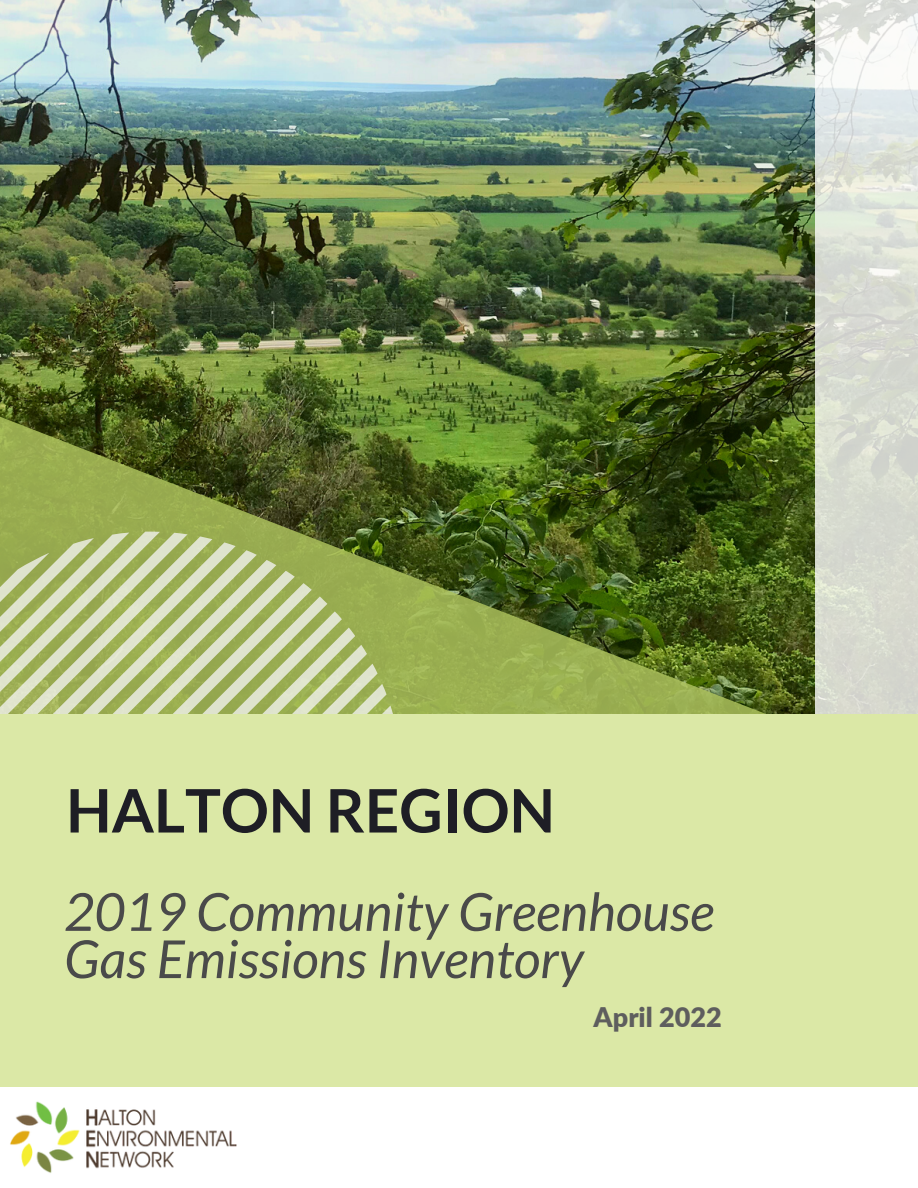
<style>
.page{position:relative;width:918px;height:1188px;background:#fff}
.page>*{position:absolute;margin:0;border:0;box-sizing:border-box;transform-origin:0 0}
.t1{font:700 60px "Lato";color:#1e1e25}
.t2{font:italic 52.5px/47.2px "Lato";color:#4a4a4a}
.t3{font:900 27px "Lato";color:#5e5e5e}
</style>
<div class="page">
<img style="left:0;top:0;width:815px;height:69px">
<svg style="left:815px;top:0;width:103px;height:69px;fill:#f4f5f2"></svg>
<img style="left:0;top:69px;width:918px;height:646px">
<svg style="left:0;top:532px;width:403px;height:183px"></svg>
<div style="left:0;top:715px;width:918px;height:473px;background:#dbe8a6"></div>
<div style="left:0;top:1088px;width:918px;height:100px;background:#fff"></div>
<img style="left:10px;top:1101px;width:227px;height:72px">
<p class="t1" style="left:66px;top:773px;width:490px">HALTON REGION</p>
<p class="t2" style="left:64px;top:887px;width:652px">2019 Community Greenhouse<br>Gas Emissions Inventory</p>
<p class="t3" style="left:594px;top:1001px;width:130px">April 2022</p>
</div>
